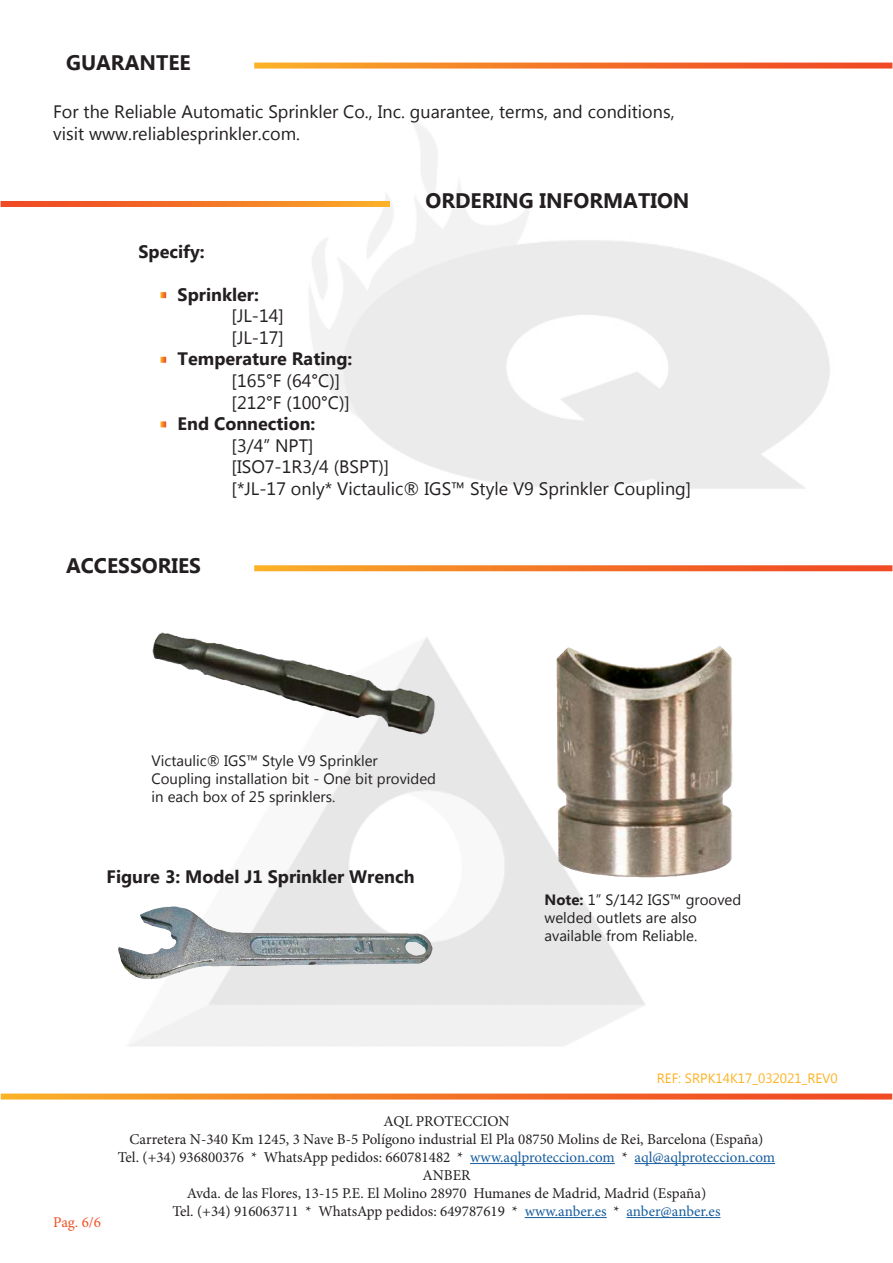
<style>
.page{position:relative;width:893px;height:1263px;background:#fff}
.page>*{position:absolute;margin:0;border:0;box-sizing:border-box;transform-origin:0 0}
.t1{font:700 21px "Microsoft New Tai Lue";color:#231f20}
.t2{font:18px/21.6px "Microsoft New Tai Lue";color:#231f20}
.t3{font:700 18px "Microsoft New Tai Lue";color:#231f20}
.t4{font:15px/18px "Minion Pro";color:#231f20;text-align:center}
.t5{font:15px/18px "Microsoft New Tai Lue";color:#231f20}
.t6{font:15px "Minion Pro";color:#f05126}
.t7{font:13.5px "Microsoft New Tai Lue";color:#fcb325}
.s1{font-weight:700}
.s2{color:#175d9e}
</style>
<div class="page">
<svg style="left:1px;top:1093px;width:891px;height:6px"></svg>
<hr style="left:470px;top:1163px;width:145px;height:1px;background:#175d9e">
<hr style="left:634px;top:1163px;width:141px;height:1px;background:#175d9e">
<hr style="left:525px;top:1217px;width:82px;height:1px;background:#175d9e">
<hr style="left:626px;top:1217px;width:94px;height:1px;background:#175d9e">
<svg style="left:254px;top:63px;width:638px;height:6px"></svg>
<svg style="left:1px;top:201px;width:389px;height:6px"></svg>
<svg style="left:160px;top:421px;width:6px;height:6px"></svg>
<svg style="left:160px;top:357px;width:6px;height:6px"></svg>
<svg style="left:160px;top:292px;width:6px;height:6px"></svg>
<img style="left:544px;top:645px;width:189px;height:236px">
<img style="left:152px;top:632px;width:286px;height:107px">
<img style="left:118px;top:902px;width:320px;height:84px">
<svg style="left:254px;top:565px;width:638px;height:6px"></svg>
<h1 class="t1" style="left:66px;top:50px;width:126px">GUARANTEE</h1>
<p class="t2" style="left:53px;top:103px;width:623px">For the Reliable Automatic Sprinkler Co., Inc. guarantee, terms, and conditions, visit www.reliablesprinkler.com.</p>
<h1 class="t1" style="left:425px;top:189px;width:266px">ORDERING INFORMATION</h1>
<p class="t3" style="left:138px;top:241px;width:68px">Specify:</p>
<p class="t3" style="left:178px;top:284px;width:83px">Sprinkler:</p>
<p class="t2" style="left:232px;top:306px;width:54px">[JL-14] [JL-17]</p>
<p class="t3" style="left:178px;top:349px;width:176px">Temperature Rating:</p>
<p class="t2" style="left:232px;top:371px;width:120px">[165°F (64°C)] [212°F (100°C)]</p>
<p class="t3" style="left:178px;top:414px;width:139px">End Connection:</p>
<p class="t2" style="left:232px;top:436px;width:461px">[3/4” NPT]<br>[ISO7-1R3/4 (BSPT)]<br>[*JL-17 only* Victaulic® IGS™ Style V9 Sprinkler Coupling]</p>
<h1 class="t1" style="left:66px;top:553px;width:136px">ACCESSORIES</h1>
<p class="t5" style="left:151px;top:753px;width:286px">Victaulic® IGS™ Style V9 Sprinkler<br>Coupling installation bit - One bit provided in each box of 25 sprinklers.</p>
<p class="t3" style="left:107px;top:866px;width:309px">Figure 3: Model J1 Sprinkler Wrench</p>
<p class="t5" style="left:544px;top:892px;width:198px"><span class="s1">Note:</span> 1” S/142 IGS™ grooved welded outlets are also available from Reliable.</p>
<p class="t6" style="left:53px;top:1212px;width:49px">Pag. 6/6</p>
<p class="t7" style="left:657px;top:1071px;width:183px">REF: SRPK14K17_032021_REV0</p>
<p class="t4" style="left:118px;top:1112px;width:659px">AQL PROTECCION<br>Carretera N-340 Km 1245, 3 Nave B-5 Polígono industrial El Pla 08750 Molins de Rei, Barcelona (España)<br>Tel. (+34) 936800376 * WhatsApp pedidos: 660781482 * <span class="s2">www.aqlproteccion.com</span> * <span class="s2">aql@aqlproteccion.com </span>ANBER<br>Avda. de las Flores, 13-15 P.E. El Molino 28970 Humanes de Madrid, Madrid (España)<br>Tel. (+34) 916063711 * WhatsApp pedidos: 649787619 * <span class="s2">www.anber.es</span> * <span class="s2">anber@anber.es</span></p>
</div>
